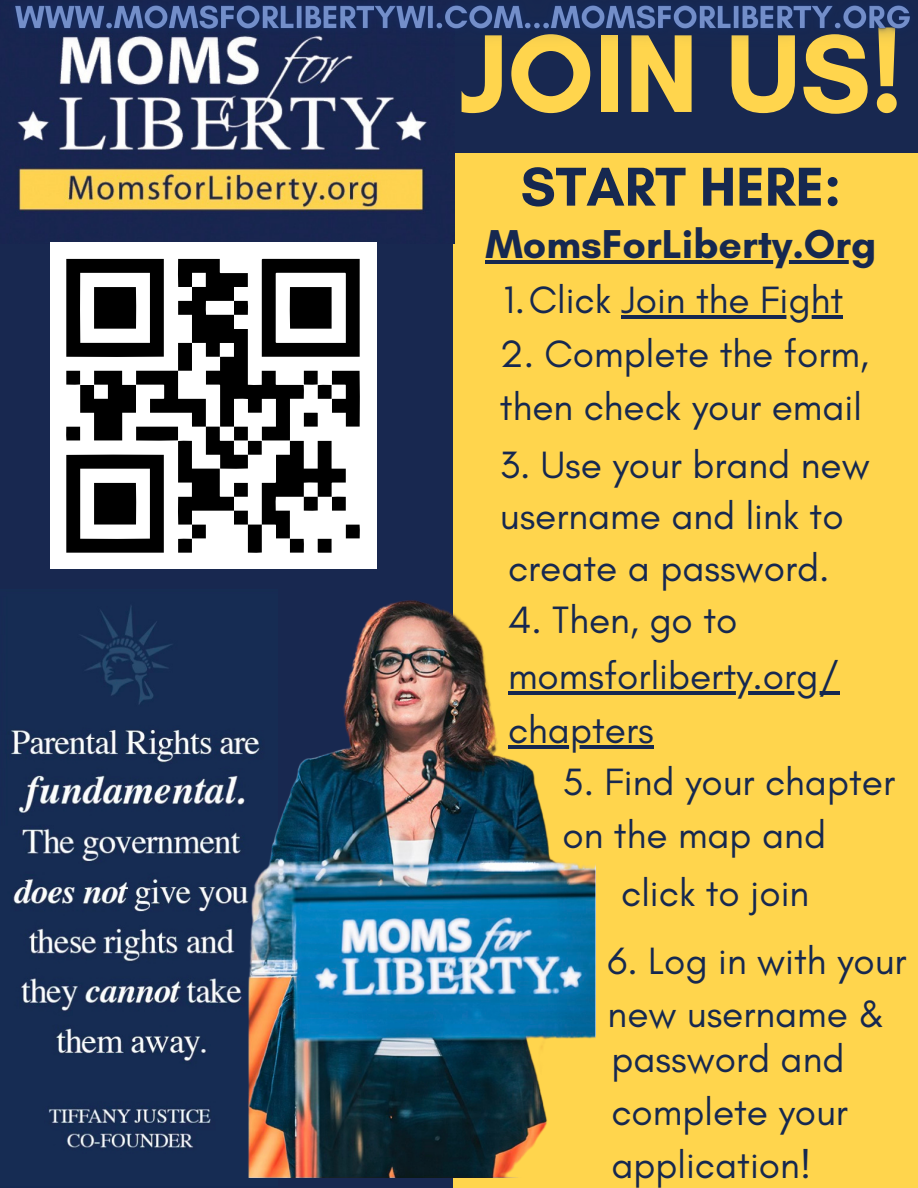
<style>
.page{position:relative;width:918px;height:1188px;background:#182850}
.page>*{position:absolute;margin:0;border:0;box-sizing:border-box;transform-origin:0 0}
.t1{font:700 112.65px "Glacial Indifference";color:#ffd54d}
.t2{font:700 55.65px "Glacial Indifference";color:#162850}
.t3{font:700 41.1px "Glacial Indifference";color:#162850}
.t4{font:38.7px/52.8px "Glacial Indifference";color:#162850}
</style>
<div class="page">
<div style="left:454px;top:154px;width:464px;height:1034px;background:#ffd54d"></div>
<img style="left:11px;top:579px;width:584px;height:598px">
<img style="left:15px;top:71px;width:412px;height:172px">
<div style="left:50px;top:243px;width:326px;height:326px;background:#fff"></div>
<svg style="left:66px;top:259px;width:294px;height:294px"></svg>
<hr style="left:485px;top:260px;width:391px;height:4px;background:#162850">
<hr style="left:622px;top:315px;width:221px;height:4px;background:#162850">
<hr style="left:508px;top:691px;width:331px;height:3px;background:#162850">
<hr style="left:508px;top:745px;width:146px;height:3px;background:#162850">
<img style="left:15px;top:5px;width:895px;height:66px">
<h1 class="t1" style="left:459px;top:5px;width:445px">JOIN US!</h1>
<h2 class="t2" style="left:521px;top:153px;width:322px">START HERE:</h2>
<p class="t3" style="left:485px;top:219px;width:392px">MomsForLiberty.Org</p>
<p class="t4" style="left:504px;top:273px;width:341px">1.Click Join the Fight</p>
<p class="t4" style="left:500px;top:327px;width:370px">2. Complete the form, then check your email</p>
<p class="t4" style="left:500px;top:438px;width:371px;line-height:51.9px">3. Use your brand new username and link to create a password.</p>
<p class="t4" style="left:508px;top:592px;width:333px;line-height:54.8px">4. Then, go to momsforliberty.org/ chapters</p>
<p class="t4" style="left:562px;top:755px;width:334px">5. Find your chapter on the map and</p>
<p class="t4" style="left:621px;top:866px;width:190px">click to join</p>
<p class="t4" style="left:608px;top:934px;width:300px">6. Log in with your new username &amp;</p>
<p class="t4" style="left:611px;top:1032px;width:238px;text-align:justify">password and complete your application!</p>
</div>
